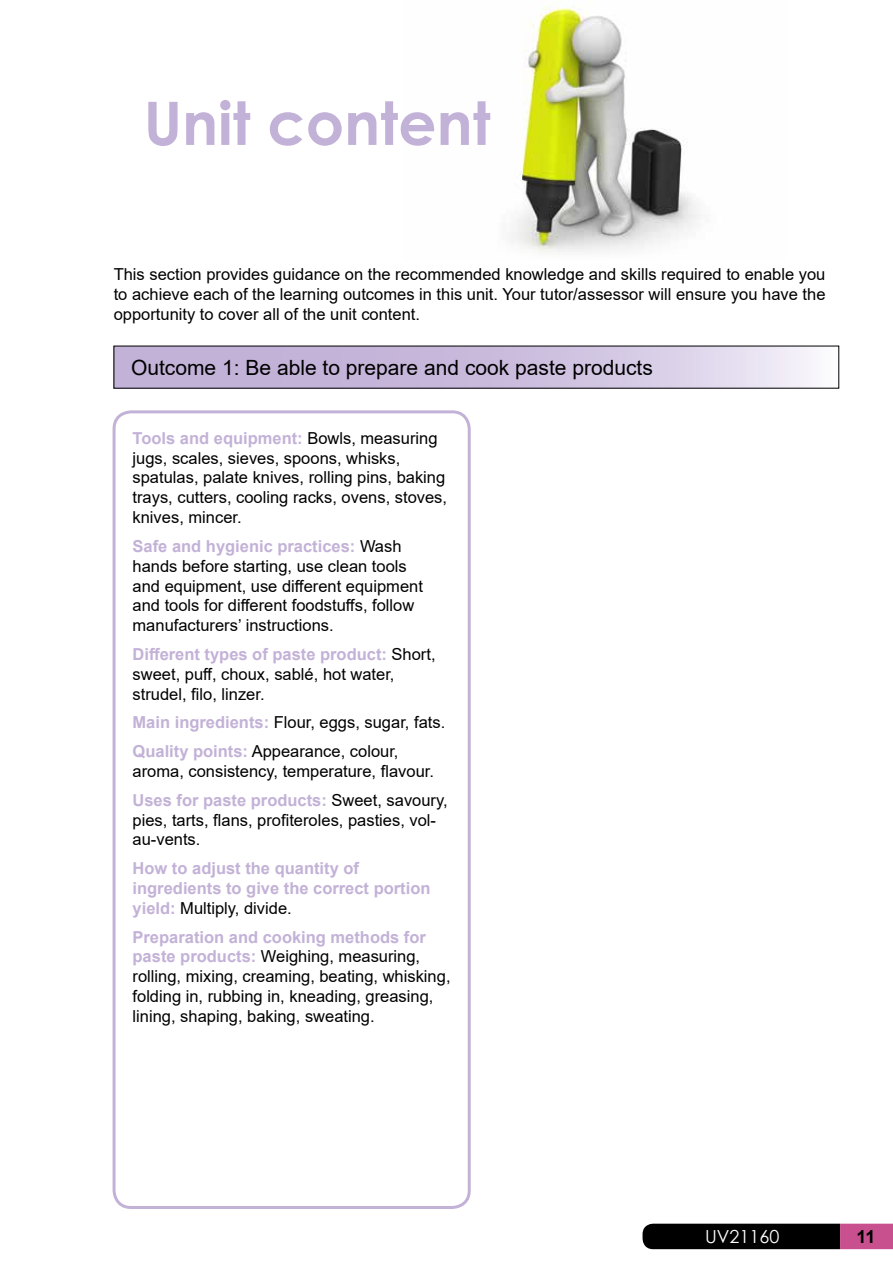
<style>
.page{position:relative;width:893px;height:1263px;background:#fff}
.page>*{position:absolute;margin:0;border:0;box-sizing:border-box;transform-origin:0 0}
.t1{font:700 60px "Century Gothic";color:#c3b2d7}
.t2{font:21px "Arial";color:#000}
.t3{font:18px "Century Gothic";color:#fff}
.t4{font:700 18px "Arial";color:#000}
.t5{font:16.5px/19.8px "Arial";color:#000}
.t6{font:700 16.5px/19.8px "Arial";color:#c3b2d7}
.s1{font-weight:700;color:#c3b2d7}
.s2{font-weight:400;color:#000}
</style>
<div class="page">
<img style="left:511px;top:2px;width:190px;height:251px">
<svg style="left:116px;top:348px;width:695px;height:38px;background:#cec1e0"></svg>
<svg style="left:642px;top:1224px;width:251px;height:25px;background:#2c1320"></svg>
<div style="left:113px;top:410px;width:358px;height:799px;border:3px solid #c3b2d7;border-radius:17px"></div>
<h1 class="t1" style="left:144px;top:78px;width:348px">Unit content</h1>
<p class="t5" style="left:114px;top:264px;width:713px;text-align:justify">This section provides guidance on the recommended knowledge and skills required to enable you to achieve each of the learning outcomes in this unit. Your tutor/assessor will ensure you have the opportunity to cover all of the unit content.</p>
<p class="t2" style="left:131px;top:353px;width:523px">Outcome 1: Be able to prepare and cook paste products</p>
<p class="t5" style="left:133px;top:428px;width:316px"><span class="s1">Tools and equipment:</span> Bowls, measuring jugs, scales, sieves, spoons, whisks, spatulas, palate knives, rolling pins, baking trays, cutters, cooling racks, ovens, stoves, knives, mincer.</p>
<p class="t5" style="left:133px;top:536px;width:292px"><span class="s1">Safe and hygienic practices:</span> Wash hands before starting, use clean tools and equipment, use different equipment and tools for different foodstuffs, follow manufacturers’ instructions.</p>
<p class="t5" style="left:133px;top:644px;width:305px"><span class="s1">Different types of paste product:</span> Short, sweet, puff, choux, sablé, hot water, strudel, filo, linzer.</p>
<p class="t5" style="left:133px;top:708px;width:314px;line-height:28.8px"><span class="s1">Main ingredients:</span> Flour, eggs, sugar, fats.<br><span class="s1">Quality points:</span> Appearance, colour,</p>
<p class="t5" style="left:133px;top:757px;width:317px;line-height:28.8px">aroma, consistency, temperature, flavour.<br><span class="s1">Uses for paste products:</span> Sweet, savoury,</p>
<p class="t5" style="left:133px;top:810px;width:305px">pies, tarts, flans, profiteroles, pasties, vol&shy;au-vents.</p>
<p class="t6" style="left:133px;top:859px;width:299px">How to adjust the quantity of ingredients to give the correct portion yield: <span class="s2">Multiply, divide.</span></p>
<p class="t5" style="left:133px;top:927px;width:319px"><span class="s1">Preparation and cooking methods for paste products:</span> Weighing, measuring, rolling, mixing, creaming, beating, whisking, folding in, rubbing in, kneading, greasing, lining, shaping, baking, sweating.</p>
<p class="t3" style="left:705px;top:1223px;width:76px">UV21160</p>
<p class="t4" style="left:857px;top:1224px;width:21px">11</p>
</div>
